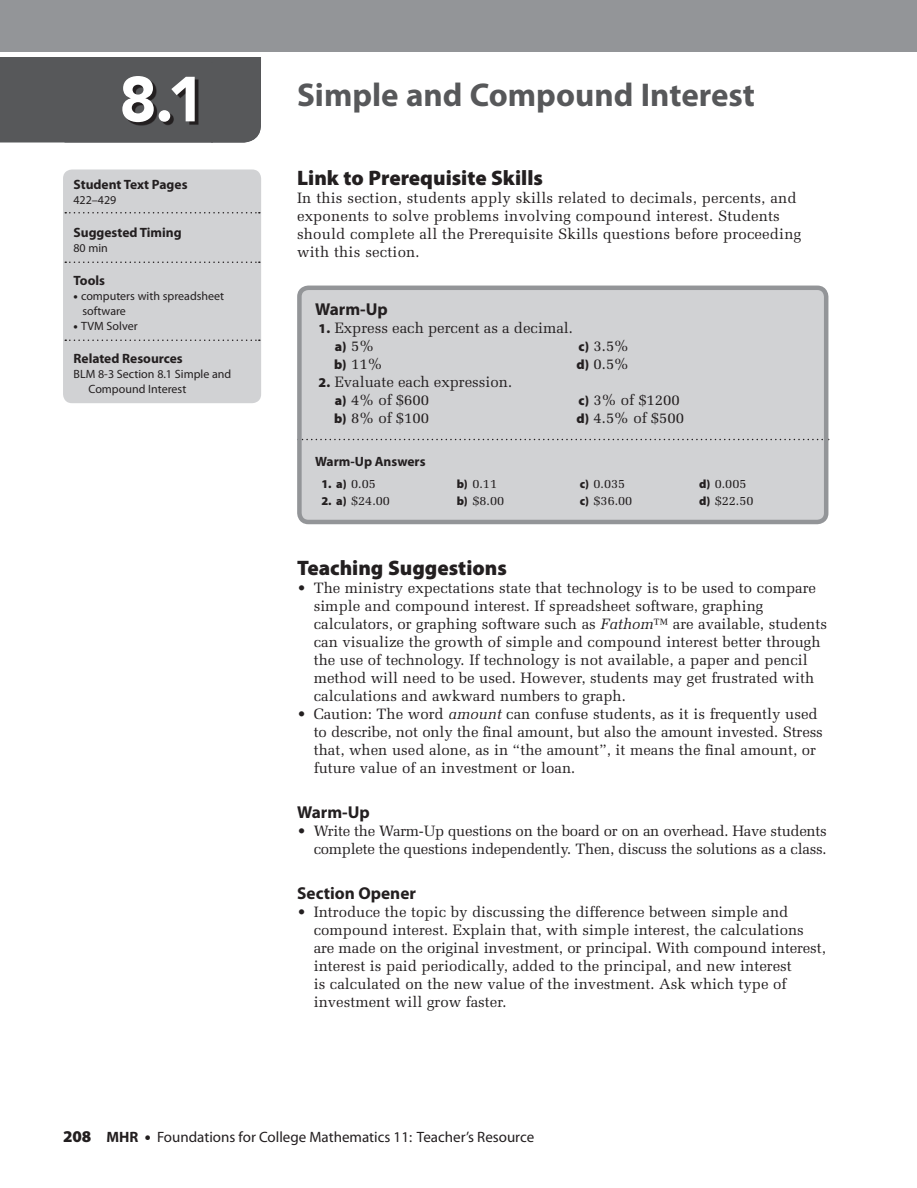
<style>
.page{position:relative;width:917px;height:1188px;background:#fff}
.page>*{position:absolute;margin:0;border:0;box-sizing:border-box;transform-origin:0 0}
.t1{font:900 63px "Avenir";color:#fff}
.t2{font:700 33px "Myriad Pro";color:#57585a}
.t3{font:900 21px "Myriad Pro";color:#231f20}
.t4{font:700 17.25px "Myriad Pro";color:#231f20}
.t5{font:15px/18px "Melior";color:#231f20}
.t6{font:15px/18px "Melior";letter-spacing:-.02em;color:#231f20;text-align:right}
.t7{font:15px "Myriad";color:#231f20}
.t8{font:700 13.5px "Myriad Pro";color:#231f20}
.t9{font:900 13.5px "Myriad Pro";color:#231f20}
.t10{font:12.75px "Melior";letter-spacing:-.005em;color:#231f20}
.t11{font:12px/15px "Myriad Pro";color:#231f20}
.t12{font:900 12px "Myriad Pro";color:#231f20}
.s1{font-weight:900}
.s2{font-family:"Myriad Pro";font-weight:900;font-size:13.5px}
.s3{font-family:"Melior";font-weight:400;font-size:15px}
.s4{font-family:"Melior";font-weight:400;font-size:12.75px}
.s5{font-family:"Myriad Pro";font-weight:900;font-size:12px}
.s6{font-style:italic}
.s7{font-family:"Myriad Pro";font-weight:900;font-size:16.5px}
.s8{font-weight:700}
</style>
<div class="page">
<div style="left:0;top:0;width:916px;height:52px;background:#939598"></div>
<div style="left:63px;top:170px;width:198px;height:233px;background:#d1d2d4;border-radius:9px"></div>
<svg style="left:65px;top:212px;width:195px;height:2px"></svg>
<svg style="left:65px;top:262px;width:195px;height:1px"></svg>
<svg style="left:65px;top:340px;width:195px;height:1px"></svg>
<div style="left:299px;top:288px;width:527px;height:234px;background:#d1d2d4;border-radius:9px"></div>
<svg style="left:302px;top:439px;width:521px;height:1px"></svg>
<div style="left:297px;top:286px;width:531px;height:238px;border:4px solid #939598;border-radius:9px"></div>
<svg style="left:0;top:57px;width:261px;height:86px;background:#545456"></svg>
<h1 class="t1" style="left:119px;top:61px;width:87px">8.1</h1>
<p class="t8" style="left:74px;top:175px;width:115px">Student Text Pages</p>
<p class="t11" style="left:74px;top:192px;width:44px">422–429</p>
<p class="t8" style="left:74px;top:223px;width:110px">Suggested Timing</p>
<p class="t11" style="left:74px;top:240px;width:36px">80 min</p>
<p class="t8" style="left:74px;top:271px;width:33px">Tools</p>
<p class="t11" style="left:82px;top:288px;width:143px;text-indent:-9px"><span class="s1">•</span> computers with spreadsheet software</p>
<p class="t11" style="left:74px;top:318px;width:66px"><span class="s1">•</span> TVM Solver</p>
<p class="t8" style="left:74px;top:349px;width:111px">Related Resources</p>
<p class="t11" style="left:88px;top:366px;width:144px;text-indent:-15px">BLM 8-3 Section 8.1 Simple and<br>Compound Interest</p>
<h2 class="t2" style="left:297px;top:73px;width:459px">Simple and Compound Interest</h2>
<h3 class="t3" style="left:297px;top:164px;width:247px">Link to Prerequisite Skills</h3>
<p class="t5" style="left:297px;top:189px;width:505px">In this section, students apply skills related to decimals, percents, and exponents to solve problems involving compound interest. Students should complete all the Prerequisite Skills questions before proceeding with this section.</p>
<p class="t4" style="left:315px;top:298px;width:74px">Warm-Up</p>
<p class="t5" style="left:318px;top:319px;width:256px"><span class="s2">1.</span> Express each percent as a decimal.</p>
<p class="t9" style="left:335px;top:337px;width:41px">a) <span class="s3">5%</span></p>
<p class="t5" style="left:578px;top:337px;width:52px"><span class="s2">c)</span> 3.5%</p>
<p class="t5" style="left:334px;top:355px;width:50px"><span class="s2">b)</span> 11%</p>
<p class="t5" style="left:576px;top:355px;width:54px"><span class="s2">d)</span> 0.5%</p>
<p class="t5" style="left:335px;top:373px;width:179px;text-indent:-16px"><span class="s2">2.</span> Evaluate each expression. <span class="s2">a)</span> 4% of $600</p>
<p class="t5" style="left:578px;top:391px;width:103px"><span class="s2">c)</span> 3% of $1200</p>
<p class="t5" style="left:334px;top:409px;width:96px"><span class="s2">b)</span> 8% of $100</p>
<p class="t5" style="left:576px;top:409px;width:109px"><span class="s2">d)</span> 4.5% of $500</p>
<p class="t8" style="left:315px;top:453px;width:112px">Warm-Up Answers</p>
<p class="t12" style="left:321px;top:476px;width:56px">1. a) <span class="s4">0.05</span></p>
<p class="t10" style="left:457px;top:476px;width:42px"><span class="s5">b)</span> 0.11</p>
<p class="t10" style="left:579px;top:476px;width:47px"><span class="s5">c)</span> 0.035</p>
<p class="t10" style="left:699px;top:476px;width:49px"><span class="s5">d)</span> 0.005</p>
<p class="t10" style="left:321px;top:493px;width:70px"><span class="s5">2. a)</span> $24.00</p>
<p class="t10" style="left:457px;top:493px;width:49px"><span class="s5">b)</span> $8.00</p>
<p class="t10" style="left:579px;top:493px;width:54px"><span class="s5">c)</span> $36.00</p>
<p class="t10" style="left:699px;top:493px;width:56px"><span class="s5">d)</span> $22.50</p>
<h3 class="t3" style="left:297px;top:554px;width:211px">Teaching Suggestions</h3>
<p class="t5" style="left:314px;top:579px;width:515px;text-indent:-16px">• The ministry expectations state that technology is to be used to compare simple and compound interest. If spreadsheet software, graphing calculators, or graphing software such as <span class="s6">Fathom</span>™ are available, students can visualize the growth of simple and compound interest better through the use of technology. If technology is not available, a paper and pencil method will need to be used. However, students may get frustrated with calculations and awkward numbers to graph.</p>
<p class="t5" style="left:314px;top:705px;width:510px;text-indent:-16px">• Caution: The word <span class="s6">amount</span> can confuse students, as it is frequently used to describe, not only the final amount, but also the amount invested. Stress that, when used alone, as in “the amount”, it means the final amount, or future value of an investment or loan.</p>
<p class="t4" style="left:297px;top:801px;width:74px">Warm-Up</p>
<p class="t6" style="left:297px;top:822px;width:531px">• Write the Warm-Up questions on the board or on an overhead. Have students complete the questions independently. Then, discuss the solutions as a class.</p>
<p class="t4" style="left:297px;top:882px;width:120px">Section Opener</p>
<p class="t5" style="left:314px;top:903px;width:513px;text-indent:-16px">• Introduce the topic by discussing the difference between simple and compound interest. Explain that, with simple interest, the calculations are made on the original investment, or principal. With compound interest, interest is paid periodically, added to the principal, and new interest<br>is calculated on the new value of the investment. Ask which type of investment will grow faster.</p>
<p class="t7" style="left:63px;top:1129px;width:472px"><span class="s7">208</span> <span class="s8">MHR</span> <span class="s7">•</span> Foundations for College Mathematics 11: Teacher’s Resource</p>
</div>
